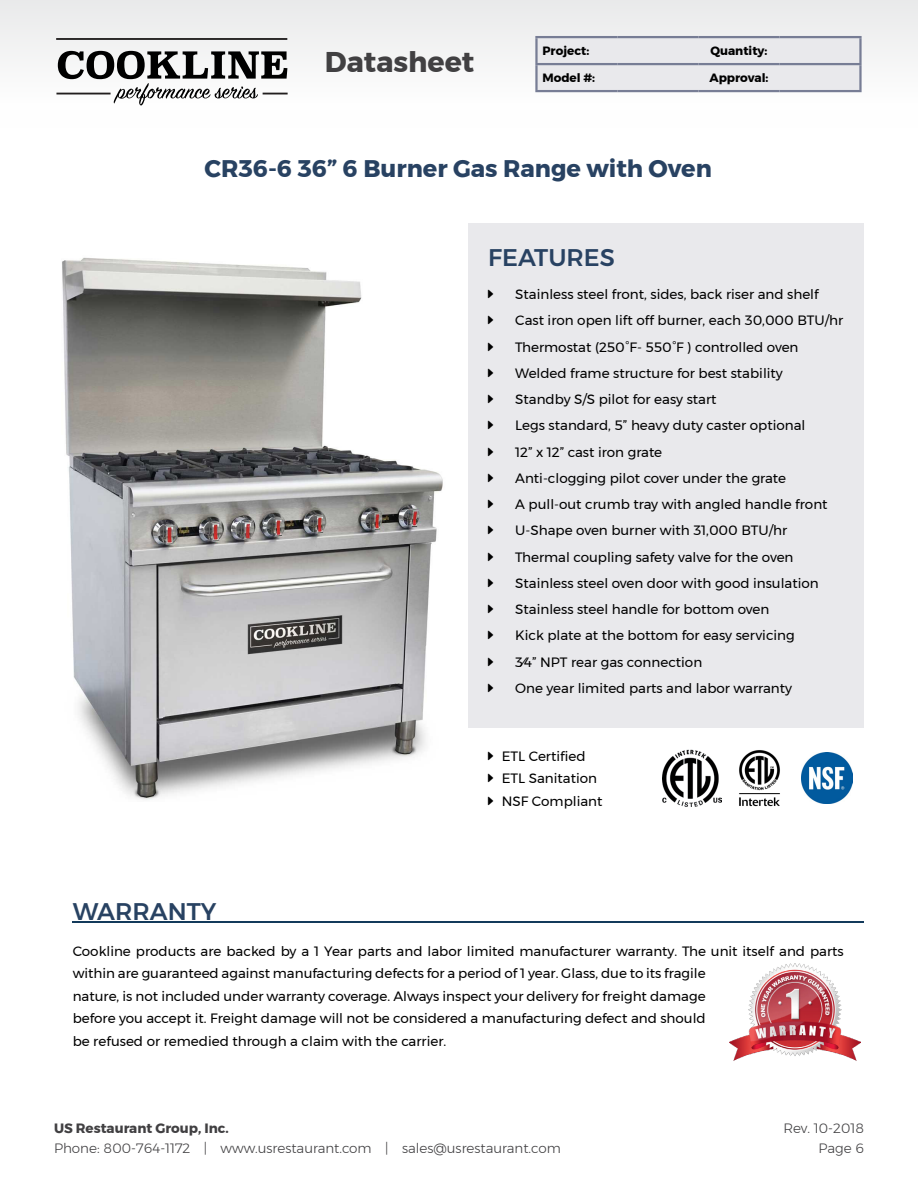
<style>
.page{position:relative;width:918px;height:1188px;background:#fff}
.page>*{position:absolute;margin:0;border:0;box-sizing:border-box;transform-origin:0 0}
.t1{font:700 28.5px "Montserrat";color:#414042}
.t2{font:700 24px "Montserrat";color:#284262}
.t3{font:500 24px "Montserrat";color:#284262}
.t4{font:13.5px/26.2px "Montserrat";color:#000}
.t5{font:300 13.5px/19.5px "Montserrat";color:#414042;text-align:right}
.t6{font:700 13.5px "Montserrat";color:#414042}
.t7{font:700 12px "Montserrat";color:#000}
</style>
<div class="page">
<img style="left:62px;top:257px;width:381px;height:543px">
<div style="left:468px;top:223px;width:396px;height:504px;background:#e9e9ec"></div>
<img style="left:729px;top:963px;width:132px;height:98px">
<hr style="left:73px;top:921px;width:791px;height:2px;background:#133a5b">
<img style="left:663px;top:749px;width:59px;height:57px">
<img style="left:739px;top:750px;width:41px;height:57px">
<img style="left:802px;top:752px;width:50px;height:51px">
<div style="left:0;top:0;width:918px;height:127px;background:#f3f4f4"></div>
<div style="left:538px;top:38px;width:321px;height:52px;background:#e9e9ec"></div>
<hr style="left:535px;top:36px;width:82px;height:2px;background:#777d95">
<hr style="left:535px;top:38px;width:3px;height:25px;background:#777d95">
<hr style="left:617px;top:36px;width:81px;height:2px;background:#777d95">
<hr style="left:698px;top:36px;width:81px;height:2px;background:#777d95">
<hr style="left:779px;top:36px;width:83px;height:2px;background:#777d95">
<hr style="left:859px;top:38px;width:3px;height:25px;background:#777d95">
<hr style="left:535px;top:63px;width:82px;height:2px;background:#777d95">
<hr style="left:535px;top:65px;width:3px;height:25px;background:#777d95">
<hr style="left:617px;top:63px;width:81px;height:2px;background:#777d95">
<hr style="left:698px;top:63px;width:81px;height:2px;background:#777d95">
<hr style="left:779px;top:63px;width:83px;height:2px;background:#777d95">
<hr style="left:859px;top:65px;width:3px;height:25px;background:#777d95">
<hr style="left:535px;top:90px;width:82px;height:2px;background:#777d95">
<hr style="left:617px;top:90px;width:81px;height:2px;background:#777d95">
<hr style="left:698px;top:90px;width:81px;height:2px;background:#777d95">
<hr style="left:779px;top:90px;width:83px;height:2px;background:#777d95">
<hr style="left:56px;top:93px;width:55px;height:1px;background:#221f1f">
<hr style="left:56px;top:38px;width:231px;height:2px;background:#221f1f">
<svg style="left:58px;top:51px;width:230px;height:55px"></svg>
<h1 class="t1" style="left:325px;top:39px;width:151px">Datasheet</h1>
<p class="t7" style="left:542px;top:41px;width:48px">Project:</p>
<p class="t7" style="left:710px;top:41px;width:59px">Quantity:</p>
<p class="t7" style="left:542px;top:68px;width:54px">Model #:</p>
<p class="t7" style="left:709px;top:68px;width:61px">Approval:</p>
<h2 class="t2" style="left:205px;top:149px;width:509px">CR36-6 36” 6 Burner Gas Range with Oven</h2>
<h2 class="t3" style="left:488px;top:239px;width:128px">FEATURES</h2>
<p class="t4" style="left:515px;top:281px;width:330px">Stainless steel front, sides, back riser and shelf Cast iron open lift off burner, each 30,000 BTU/hr Thermostat (250°F- 550°F ) controlled oven Welded frame structure for best stability<br>Standby S/S pilot for easy start<br>Legs standard, 5” heavy duty caster optional<br>12” x 12” cast iron grate<br>Anti-clogging pilot cover under the grate<br>A pull-out crumb tray with angled handle front U-Shape oven burner with 31,000 BTU/hr Thermal coupling safety valve for the oven Stainless steel oven door with good insulation Stainless steel handle for bottom oven<br>Kick plate at the bottom for easy servicing<br>3⁄4” NPT rear gas connection<br>One year limited parts and labor warranty</p>
<p class="t4" style="left:502px;top:745px;width:102px;line-height:22.5px">ETL Certified<br>ETL Sanitation<br>NSF Compliant</p>
<h2 class="t3" style="left:73px;top:892px;width:145px">WARRANTY</h2>
<p class="t4" style="left:73px;top:939px;width:773px;line-height:22.5px">Cookline products are backed by a 1 Year parts and labor limited manufacturer warranty. The unit itself and parts within are guaranteed against manufacturing defects for a period of 1 year. Glass, due to its fragile<br>nature, is not included under warranty coverage. Always inspect your delivery for freight damage<br>before you accept it. Freight damage will not be considered a manufacturing defect and should<br>be refused or remedied through a claim with the carrier.</p>
<p class="t6" style="left:54px;top:1117px;width:176px">US Restaurant Group, Inc.</p>
<p class="t5" style="left:54px;top:1138px;width:508px">Phone: 800-764-1172 | www.usrestaurant.com | sales@usrestaurant.com</p>
<p class="t5" style="left:783px;top:1118px;width:82px">Rev. 10-2018<br>Page 6</p>
</div>
